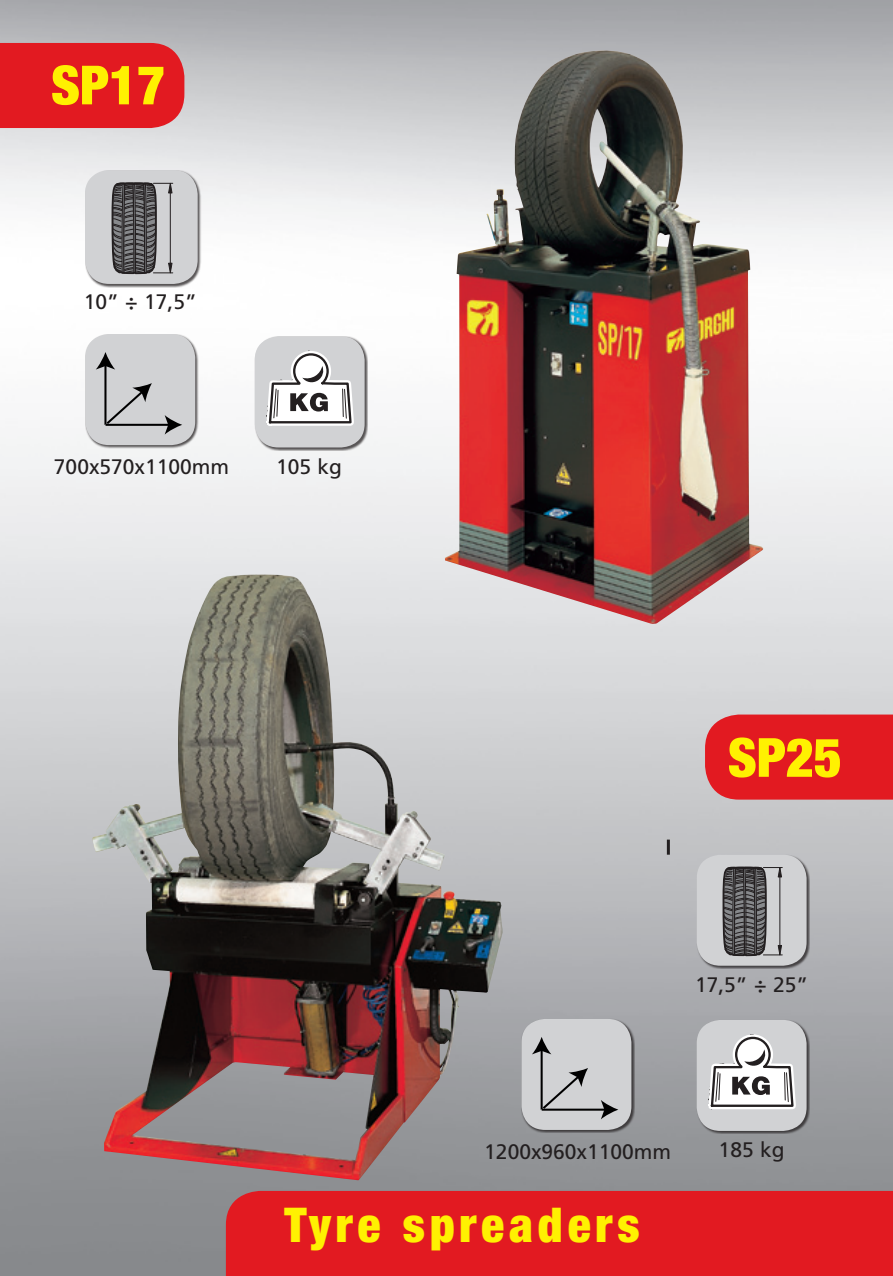
<style>
.page{position:relative;width:893px;height:1276px;background:#fff}
.page>*{position:absolute;margin:0;border:0;box-sizing:border-box;transform-origin:0 0}
.NomeMacchina_HLV_Bla{font:900 condensed 54px "Helvetica Neue LT Std";color:#fff101}
.NomeMacchina_HLV_Bla-2{font:900 condensed 48px "Helvetica Neue LT Std";letter-spacing:.1em;color:#fff101}
.Normale{font:21px "Frutiger";color:#231f20}
</style>
<div class="page">
<img style="left:0;top:0;width:893px;height:1276px">
<div style="left:226px;top:1191px;width:667px;height:85px;background:#e21a21"></div>
<div style="left:705px;top:714px;width:188px;height:85px;background:#e21a21"></div>
<img style="left:445px;top:50px;width:318px;height:574px">
<img style="left:91px;top:575px;width:412px;height:605px">
<hr style="left:667px;top:839px;width:3px;height:15px;background:#231f20">
<div style="left:696px;top:854px;width:114px;height:115px;background:#231f20;opacity:.75"></div>
<svg style="left:697px;top:855px;width:110px;height:110px;background:#a4a4a6"></svg>
<div style="left:696px;top:1019px;width:114px;height:115px;background:#231f20;opacity:.75"></div>
<div style="left:697px;top:1020px;width:110px;height:111px;background:#d1d2d4;border-radius:24px"></div>
<svg style="left:708px;top:1034px;width:88px;height:75px"></svg>
<div style="left:0;top:43px;width:184px;height:85px;background:#e21a21"></div>
<div style="left:85px;top:334px;width:114px;height:114px;background:#231f20;opacity:.75"></div>
<div style="left:85px;top:334px;width:110px;height:111px;background:#d1d2d4;border-radius:24px"></div>
<hr style="left:104px;top:364px;width:2px;height:61px;background:#000">
<svg style="left:96px;top:352px;width:19px;height:17px"></svg>
<hr style="left:106px;top:424px;width:64px;height:2px;background:#000">
<svg style="left:165px;top:415px;width:17px;height:19px"></svg>
<svg style="left:104px;top:383px;width:48px;height:43px"></svg>
<div style="left:521px;top:1018px;width:114px;height:115px;background:#231f20;opacity:.75"></div>
<div style="left:521px;top:1019px;width:110px;height:111px;background:#d1d2d4;border-radius:24px"></div>
<hr style="left:541px;top:1049px;width:2px;height:60px;background:#000">
<svg style="left:532px;top:1037px;width:19px;height:17px"></svg>
<hr style="left:542px;top:1108px;width:64px;height:2px;background:#000">
<svg style="left:601px;top:1100px;width:17px;height:19px"></svg>
<svg style="left:540px;top:1068px;width:48px;height:43px"></svg>
<div style="left:255px;top:336px;width:113px;height:115px;background:#231f20;opacity:.75"></div>
<div style="left:255px;top:336px;width:110px;height:111px;background:#d1d2d4;border-radius:24px"></div>
<svg style="left:266px;top:351px;width:88px;height:75px"></svg>
<div style="left:85px;top:170px;width:116px;height:118px;background:#231f20;opacity:.75"></div>
<svg style="left:85px;top:171px;width:113px;height:113px;background:#a6a6a8"></svg>
<p class="NomeMacchina_HLV_Bla" style="left:51px;top:52px;width:116px">SP17</p>
<p class="Normale" style="left:84px;top:289px;width:115px">10” ÷ 17,5”</p>
<p class="Normale" style="left:54px;top:454px;width:177px">700x570x1100mm</p>
<p class="Normale" style="left:276px;top:454px;width:67px">105 kg</p>
<p class="NomeMacchina_HLV_Bla" style="left:728px;top:724px;width:116px">SP25</p>
<p class="Normale" style="left:695px;top:972px;width:115px">17,5” ÷ 25”</p>
<p class="Normale" style="left:484px;top:1139px;width:188px">1200x960x1100mm</p>
<p class="NomeMacchina_HLV_Bla-2" style="left:285px;top:1195px;width:356px">Tyre spreaders</p>
<p class="Normale" style="left:719px;top:1137px;width:67px">185 kg</p>
</div>
